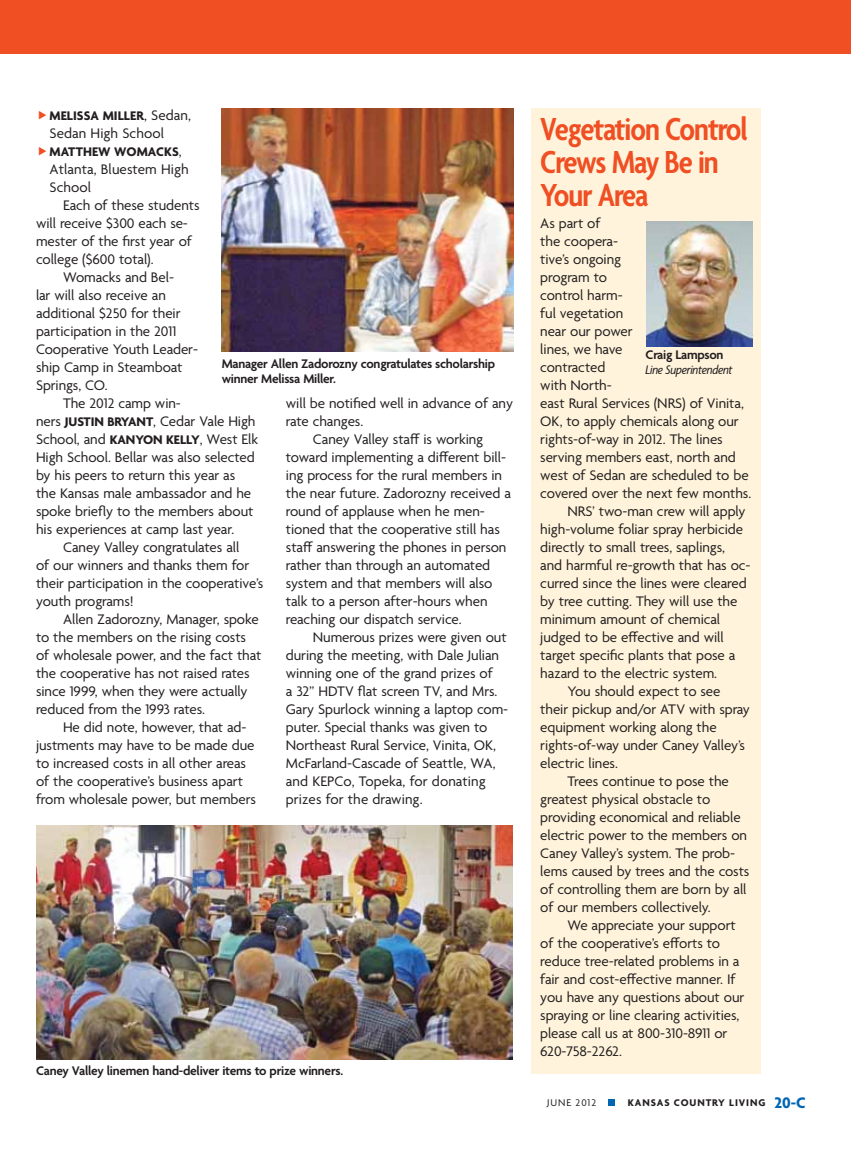
<style>
.page{position:relative;width:851px;height:1161px;background:#fff}
.page>*{position:absolute;margin:0;border:0;box-sizing:border-box;transform-origin:0 0}
.t1{font:600 condensed 34.5px/33px "Agenda";letter-spacing:-.03em;color:#f04e23}
.t2{font:15px/18px "Agenda";letter-spacing:-.005em;color:#231f20}
.t3{font:600 13.5px/15px "Agenda";letter-spacing:-.02em;color:#231f20}
.t4{font:700 13.5px "Agenda";letter-spacing:.005em;color:#231f20}
.t5{font:italic condensed 13.5px "Agenda";letter-spacing:-.015em;color:#231f20}
.t6{font:700 10.5px "Agenda";letter-spacing:.09em;color:#231f20}
.t7{font:10.5px "Agenda";letter-spacing:.09em;color:#231f20}
.s1{font-weight:400;font-size:15px}
.s2{font-weight:700;font-size:13.5px}
.s3{font-size:16.5px;color:#0066b3}
</style>
<div class="page">
<div style="left:531px;top:108px;width:229px;height:966px;background:#fff4db"></div>
<img style="left:222px;top:108px;width:291px;height:244px">
<img style="left:37px;top:826px;width:475px;height:234px">
<img style="left:646px;top:221px;width:106px;height:125px">
<div style="left:608px;top:1099px;width:7px;height:7px;background:#0066b3"></div>
<div style="left:0;top:0;width:850px;height:54px;background:#f04e23"></div>
<p class="t4" style="left:50px;top:108px;width:143px">MELISSA MILLER<span class="s1">, Sedan,</span></p>
<p class="t2" style="left:50px;top:125px;width:116px">Sedan High School</p>
<p class="t4" style="left:50px;top:144px;width:134px">MATTHEW WOMACKS<span class="s1">,</span></p>
<p class="t2" style="left:50px;top:161px;width:141px">Atlanta, Bluestem High<br>School</p>
<p class="t2" style="left:63px;top:197px;width:138px">Each of these students</p>
<p class="t2" style="left:36px;top:215px;width:153px">will receive $300 each se-</p>
<p class="t2" style="left:36px;top:233px;width:157px">mester of the first year of</p>
<p class="t2" style="left:36px;top:251px;width:119px">college ($600 total).</p>
<p class="t2" style="left:63px;top:269px;width:112px">Womacks and Bel-</p>
<p class="t2" style="left:36px;top:287px;width:131px">lar will also receive an</p>
<p class="t2" style="left:36px;top:305px;width:146px">additional $250 for their</p>
<p class="t2" style="left:36px;top:323px;width:142px">participation in the 2011</p>
<p class="t2" style="left:36px;top:341px;width:163px">Cooperative Youth Leader-</p>
<p class="t2" style="left:36px;top:359px;width:148px">ship Camp in Steamboat</p>
<p class="t2" style="left:36px;top:377px;width:73px">Springs, CO.</p>
<p class="t2" style="left:63px;top:395px;width:119px">The 2012 camp win-</p>
<p class="t2" style="left:36px;top:413px;width:221px">ners <span class="s2">JUSTIN BRYANT</span>, Cedar Vale High</p>
<p class="t2" style="left:36px;top:431px;width:224px">School, and <span class="s2">KANYON KELLY</span>, West Elk</p>
<p class="t2" style="left:36px;top:449px;width:220px">High School. Bellar was also selected</p>
<p class="t2" style="left:36px;top:467px;width:201px">by his peers to return this year as</p>
<p class="t2" style="left:36px;top:485px;width:217px">the Kansas male ambassador and he</p>
<p class="t2" style="left:36px;top:503px;width:219px">spoke briefly to the members about</p>
<p class="t2" style="left:36px;top:521px;width:200px">his experiences at camp last year.</p>
<p class="t2" style="left:63px;top:539px;width:178px">Caney Valley congratulates all</p>
<p class="t2" style="left:36px;top:557px;width:215px">of our winners and thanks them for</p>
<p class="t2" style="left:36px;top:575px;width:229px">their participation in the cooperative’s</p>
<p class="t2" style="left:36px;top:593px;width:99px">youth programs!</p>
<p class="t2" style="left:63px;top:611px;width:197px">Allen Zadorozny, Manager, spoke</p>
<p class="t2" style="left:36px;top:629px;width:211px">to the members on the rising costs</p>
<p class="t2" style="left:36px;top:647px;width:227px">of wholesale power, and the fact that</p>
<p class="t2" style="left:36px;top:665px;width:215px">the cooperative has not raised rates</p>
<p class="t2" style="left:36px;top:683px;width:213px">since 1999, when they were actually</p>
<p class="t2" style="left:36px;top:701px;width:170px">reduced from the 1993 rates.</p>
<p class="t2" style="left:63px;top:719px;width:185px">He did note, however, that ad-</p>
<p class="t2" style="left:36px;top:737px;width:220px">justments may have to be made due</p>
<p class="t2" style="left:36px;top:755px;width:212px">to increased costs in all other areas</p>
<p class="t2" style="left:36px;top:773px;width:208px">of the cooperative’s business apart</p>
<p class="t2" style="left:36px;top:791px;width:221px">from wholesale power, but members</p>
<p class="t3" style="left:222px;top:357px;width:275px">Manager Allen Zadorozny congratulates scholarship winner Melissa Miller.</p>
<p class="t2" style="left:286px;top:395px;width:229px">will be notified well in advance of any</p>
<p class="t2" style="left:286px;top:413px;width:79px">rate changes.</p>
<p class="t2" style="left:313px;top:431px;width:172px">Caney Valley staff is working</p>
<p class="t2" style="left:286px;top:449px;width:222px">toward implementing a different bill-</p>
<p class="t2" style="left:286px;top:467px;width:218px">ing process for the rural members in</p>
<p class="t2" style="left:286px;top:485px;width:227px">the near future. Zadorozny received a</p>
<p class="t2" style="left:286px;top:503px;width:200px">round of applause when he men-</p>
<p class="t2" style="left:286px;top:521px;width:215px">tioned that the cooperative still has</p>
<p class="t2" style="left:286px;top:539px;width:222px">staff answering the phones in person</p>
<p class="t2" style="left:286px;top:557px;width:206px">rather than through an automated</p>
<p class="t2" style="left:286px;top:575px;width:208px">system and that members will also</p>
<p class="t2" style="left:286px;top:593px;width:203px">talk to a person after-hours when</p>
<p class="t2" style="left:286px;top:611px;width:177px">reaching our dispatch service.</p>
<p class="t2" style="left:313px;top:629px;width:195px">Numerous prizes were given out</p>
<p class="t2" style="left:286px;top:647px;width:215px">during the meeting, with Dale Julian</p>
<p class="t2" style="left:286px;top:665px;width:208px">winning one of the grand prizes of</p>
<p class="t2" style="left:286px;top:683px;width:213px">a 32” HDTV flat screen TV, and Mrs.</p>
<p class="t2" style="left:286px;top:701px;width:224px">Gary Spurlock winning a laptop com-</p>
<p class="t2" style="left:286px;top:719px;width:203px">puter. Special thanks was given to</p>
<p class="t2" style="left:286px;top:737px;width:212px">Northeast Rural Service, Vinita, OK,</p>
<p class="t2" style="left:286px;top:755px;width:211px">McFarland-Cascade of Seattle, WA,</p>
<p class="t2" style="left:286px;top:773px;width:201px">and KEPCo, Topeka, for donating</p>
<p class="t2" style="left:286px;top:791px;width:138px">prizes for the drawing.</p>
<p class="t3" style="left:36px;top:1064px;width:309px">Caney Valley linemen hand-deliver items to prize winners.</p>
<h1 class="t1" style="left:540px;top:115px;width:209px">Vegetation Control<br>Crews May Be in<br>Your Area</h1>
<p class="t2" style="left:540px;top:215px;width:62px">As part of</p>
<p class="t2" style="left:540px;top:233px;width:79px">the coopera-</p>
<p class="t2" style="left:540px;top:251px;width:82px">tive’s ongoing</p>
<p class="t2" style="left:540px;top:269px;width:68px">program to</p>
<p class="t2" style="left:540px;top:287px;width:84px">control harm-</p>
<p class="t2" style="left:540px;top:305px;width:84px">ful vegetation</p>
<p class="t2" style="left:540px;top:323px;width:94px">near our power</p>
<p class="t2" style="left:540px;top:341px;width:84px">lines, we have</p>
<p class="t2" style="left:540px;top:359px;width:67px">contracted</p>
<p class="t2" style="left:540px;top:377px;width:73px">with North-</p>
<p class="t2" style="left:540px;top:395px;width:205px">east Rural Services (NRS) of Vinita,</p>
<p class="t2" style="left:540px;top:413px;width:200px">OK, to apply chemicals along our</p>
<p class="t2" style="left:540px;top:431px;width:184px">rights-of-way in 2012. The lines</p>
<p class="t2" style="left:540px;top:449px;width:197px">serving members east, north and</p>
<p class="t2" style="left:540px;top:467px;width:210px">west of Sedan are scheduled to be</p>
<p class="t2" style="left:540px;top:485px;width:212px">covered over the next few months.</p>
<p class="t2" style="left:567px;top:503px;width:180px">NRS’ two-man crew will apply</p>
<p class="t2" style="left:540px;top:521px;width:204px">high-volume foliar spray herbicide</p>
<p class="t2" style="left:540px;top:539px;width:186px">directly to small trees, saplings,</p>
<p class="t2" style="left:540px;top:557px;width:212px">and harmful re-growth that has oc-</p>
<p class="t2" style="left:540px;top:575px;width:208px">curred since the lines were cleared</p>
<p class="t2" style="left:540px;top:593px;width:198px">by tree cutting. They will use the</p>
<p class="t2" style="left:540px;top:611px;width:181px">minimum amount of chemical</p>
<p class="t2" style="left:540px;top:629px;width:185px">judged to be effective and will</p>
<p class="t2" style="left:540px;top:647px;width:196px">target specific plants that pose a</p>
<p class="t2" style="left:540px;top:665px;width:178px">hazard to the electric system.</p>
<p class="t2" style="left:567px;top:683px;width:155px">You should expect to see</p>
<p class="t2" style="left:540px;top:701px;width:211px">their pickup and/or ATV with spray</p>
<p class="t2" style="left:540px;top:719px;width:178px">equipment working along the</p>
<p class="t2" style="left:540px;top:737px;width:206px">rights-of-way under Caney Valley’s</p>
<p class="t2" style="left:540px;top:755px;width:79px">electric lines.</p>
<p class="t2" style="left:567px;top:773px;width:163px">Trees continue to pose the</p>
<p class="t2" style="left:540px;top:791px;width:171px">greatest physical obstacle to</p>
<p class="t2" style="left:540px;top:809px;width:202px">providing economical and reliable</p>
<p class="t2" style="left:540px;top:827px;width:208px">electric power to the members on</p>
<p class="t2" style="left:540px;top:845px;width:196px">Caney Valley’s system. The prob-</p>
<p class="t2" style="left:540px;top:863px;width:211px">lems caused by trees and the costs</p>
<p class="t2" style="left:540px;top:881px;width:208px">of controlling them are born by all</p>
<p class="t2" style="left:540px;top:899px;width:172px">of our members collectively.</p>
<p class="t2" style="left:567px;top:917px;width:170px">We appreciate your support</p>
<p class="t2" style="left:540px;top:935px;width:181px">of the cooperative’s efforts to</p>
<p class="t2" style="left:540px;top:953px;width:201px">reduce tree-related problems in a</p>
<p class="t2" style="left:540px;top:971px;width:197px">fair and cost-effective manner. If</p>
<p class="t2" style="left:540px;top:989px;width:205px">you have any questions about our</p>
<p class="t2" style="left:540px;top:1007px;width:200px">spraying or line clearing activities,</p>
<p class="t2" style="left:540px;top:1025px;width:188px">please call us at 800-310-8911 or</p>
<p class="t2" style="left:540px;top:1043px;width:83px">620-758-2262.</p>
<p class="t3" style="left:645px;top:348px;width:79px">Craig Lampson</p>
<p class="t5" style="left:645px;top:361px;width:88px">Line Superintendent</p>
<p class="t7" style="left:547px;top:1096px;width:50px">June 2012</p>
<p class="t6" style="left:627px;top:1096px;width:180px">KANSAS COUNTRY LIVING <span class="s3">20-C</span></p>
</div>
